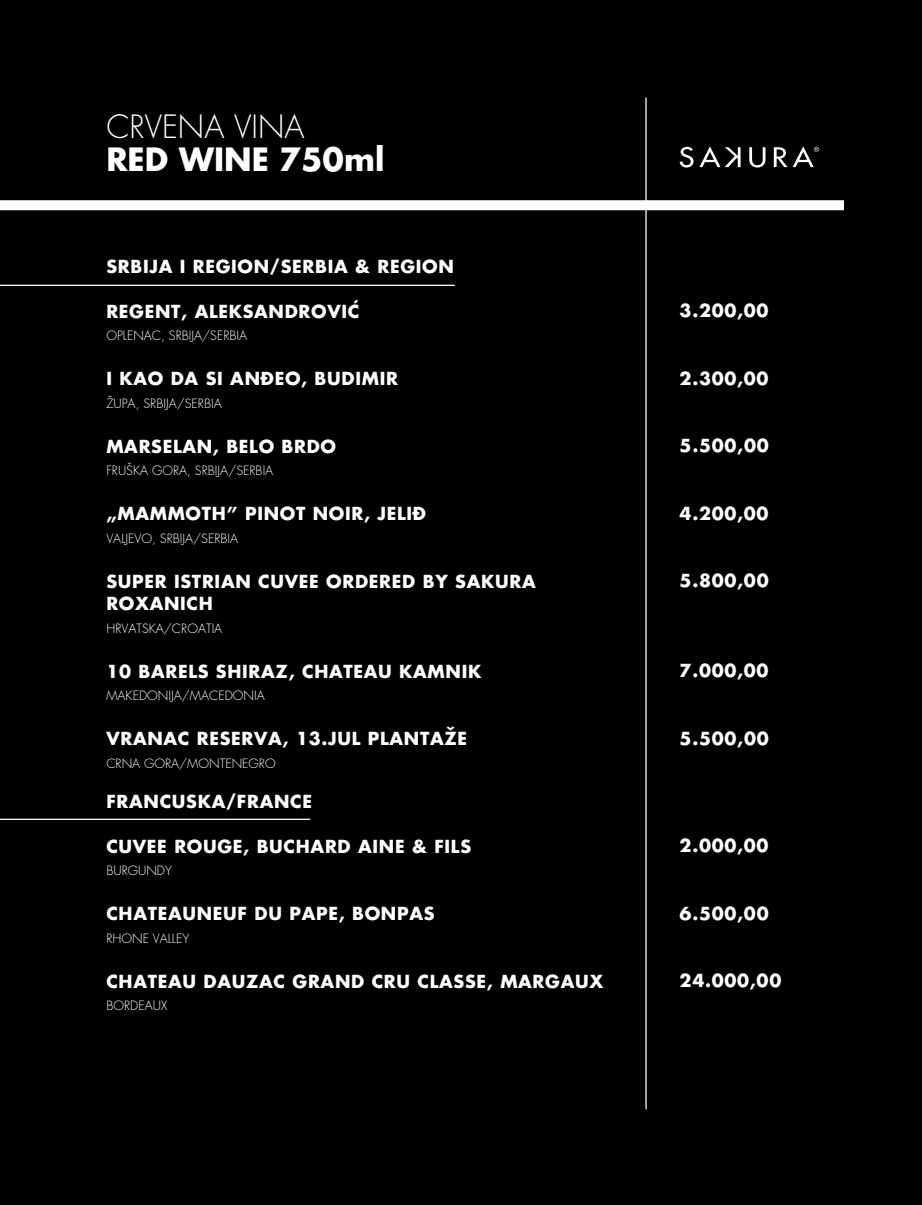
<style>
.page{position:relative;width:922px;height:1205px;background:#fff}
.page>*{position:absolute;margin:0;border:0;box-sizing:border-box;transform-origin:0 0}
.t1{font:700 31.25px "App Futura";color:#fff}
.t2{font:300 31.25px "App Futura";color:#fff}
.t3{font:700 17.5px/22.5px "App Futura";letter-spacing:.04em;color:#fff}
.t4{font:300 12.5px "App Futura";color:#fff}
</style>
<div class="page">
<div style="left:0;top:0;width:921px;height:1205px;background:#000"></div>
<svg style="left:679px;top:147px;width:14px;height:20px"></svg>
<svg style="left:699px;top:146px;width:41px;height:21px"></svg>
<svg style="left:749px;top:147px;width:16px;height:20px"></svg>
<svg style="left:773px;top:146px;width:46px;height:21px"></svg>
<hr style="left:645px;top:97px;width:1px;height:1012px;background:#fff">
<hr style="left:0;top:285px;width:454px;height:1px;background:#fff">
<hr style="left:0;top:819px;width:310px;height:1px;background:#fff">
<div style="left:0;top:200px;width:843px;height:10px;background:#fff"></div>
<h1 class="t2" style="left:106px;top:106px;width:199px">CRVENA VINA</h1>
<h1 class="t1" style="left:106px;top:138px;width:279px">RED WINE 750ml</h1>
<p class="t3" style="left:106px;top:254px;width:349px">SRBIJA I REGION/SERBIA &amp; REGION</p>
<p class="t3" style="left:106px;top:299px;width:254px">REGENT, ALEKSANDROVI∆</p>
<p class="t4" style="left:106px;top:328px;width:142px">OPLENAC, SRBIJA/SERBIA</p>
<p class="t3" style="left:106px;top:367px;width:293px">I KAO DA SI ANĐEO, BUDIMIR</p>
<p class="t4" style="left:106px;top:395px;width:117px">ŽUPA, SRBIJA/SERBIA</p>
<p class="t3" style="left:106px;top:434px;width:231px">MARSELAN, BELO BRDO</p>
<p class="t4" style="left:106px;top:463px;width:168px">FRUŠKA GORA, SRBIJA/SERBIA</p>
<p class="t3" style="left:106px;top:502px;width:321px">„MAMMOTH” PINOT NOIR, JELIĆ</p>
<p class="t4" style="left:106px;top:530px;width:133px">VALJEVO, SRBIJA/SERBIA</p>
<p class="t3" style="left:106px;top:569px;width:430px">SUPER ISTRIAN CUVEE ORDERED BY SAKURA<br>ROXANICH</p>
<p class="t4" style="left:106px;top:620px;width:117px">HRVATSKA/CROATIA</p>
<p class="t3" style="left:106px;top:659px;width:376px">10 BARELS SHIRAZ, CHATEAU KAMNIK</p>
<p class="t4" style="left:106px;top:688px;width:160px">MAKEDONIJA/MACEDONIA</p>
<p class="t3" style="left:106px;top:727px;width:362px">VRANAC RESERVA, 13.JUL PLANTAŽE</p>
<p class="t4" style="left:106px;top:755px;width:171px">CRNA GORA/MONTENEGRO</p>
<p class="t3" style="left:106px;top:789px;width:207px">FRANCUSKA/FRANCE</p>
<p class="t3" style="left:106px;top:834px;width:366px">CUVEE ROUGE, BUCHARD AINE &amp; FILS</p>
<p class="t4" style="left:106px;top:863px;width:67px">BURGUNDY</p>
<p class="t3" style="left:106px;top:902px;width:329px">CHATEAUNEUF DU PAPE, BONPAS</p>
<p class="t4" style="left:106px;top:930px;width:84px">RHONE VALLEY</p>
<p class="t3" style="left:106px;top:969px;width:498px">CHATEAU DAUZAC GRAND CRU CLASSE, MARGAUX</p>
<p class="t4" style="left:106px;top:998px;width:62px">BORDEAUX</p>
<p class="t3" style="left:679px;top:299px;width:90px">3.200,00</p>
<p class="t3" style="left:679px;top:366px;width:90px">2.300,00</p>
<p class="t3" style="left:679px;top:434px;width:91px">5.500,00</p>
<p class="t3" style="left:679px;top:501px;width:90px">4.200,00</p>
<p class="t3" style="left:679px;top:569px;width:90px">5.800,00</p>
<p class="t3" style="left:679px;top:659px;width:90px">7.000,00</p>
<p class="t3" style="left:679px;top:726px;width:91px">5.500,00</p>
<p class="t3" style="left:679px;top:834px;width:90px">2.000,00</p>
<p class="t3" style="left:679px;top:901px;width:90px">6.500,00</p>
<p class="t3" style="left:679px;top:969px;width:103px">24.000,00</p>
</div>
